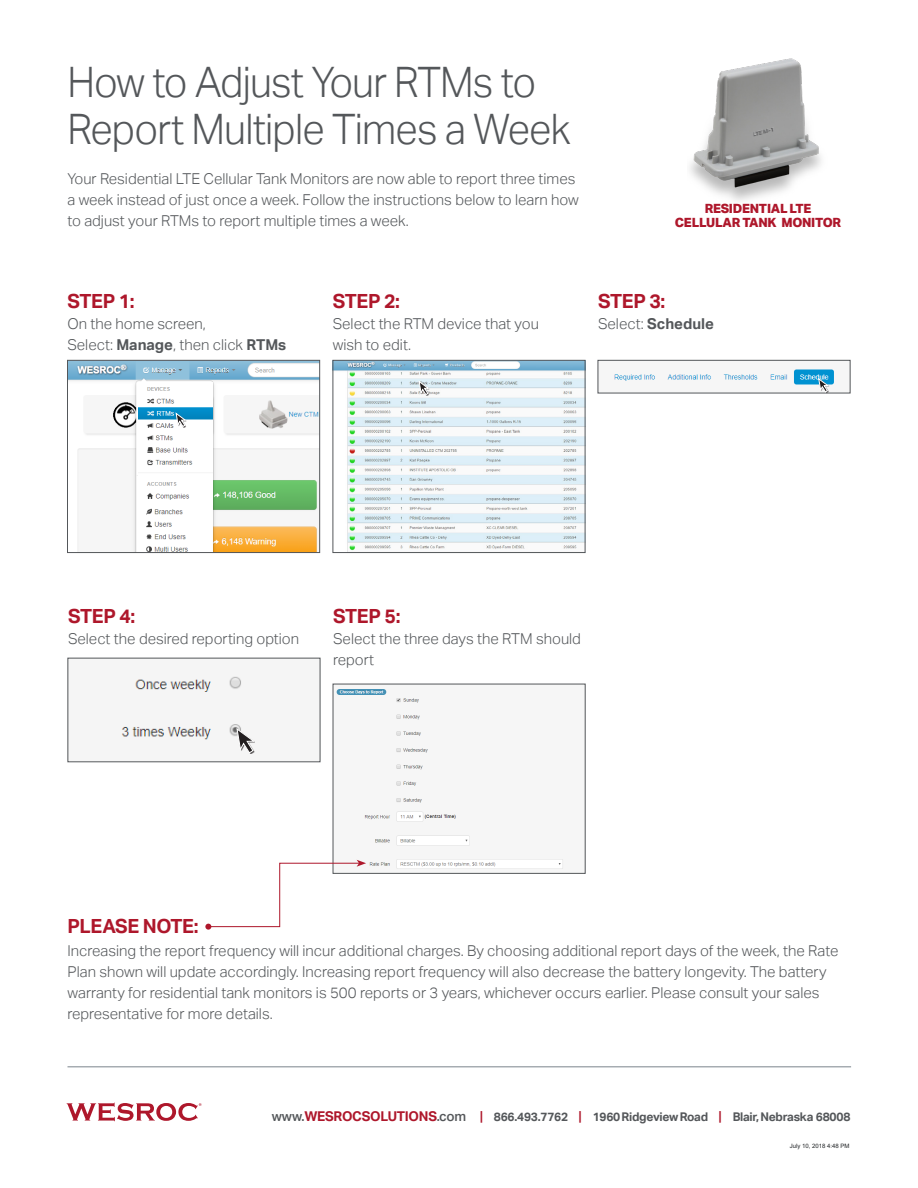
<style>
.page{position:relative;width:918px;height:1188px;background:#fff}
.page>*{position:absolute;margin:0;border:0;box-sizing:border-box;transform-origin:0 0}
.t1{font:300 42px/46.5px "Aktiv Grotesk";letter-spacing:-.02em;color:#54575a;scale:.95 1}
.t2{font:700 19.5px "Aktiv Grotesk";letter-spacing:-.02em;color:#ae172b}
.t3{font:300 15px/21px "Aktiv Grotesk";color:#54575a}
.t4{font:700 15px "Aktiv Grotesk";color:#54575a}
.t5{font:800 12.75px/14px "Aktiv Grotesk";letter-spacing:-.02em;color:#ae172b;text-align:center}
.t6{font:700 12px "Aktiv Grotesk";letter-spacing:-.02em;color:#54575a}
.t7{font:6px "Arial";color:#212426}
.s1{font-weight:700}
.s2{font-weight:300}
.s3{font-weight:500;font-size:13.5px}
.s4{font-size:13.5px;color:#ae172b}
.s5{font-weight:500;font-size:13.5px;color:#ae172b}
</style>
<div class="page">
<svg style="left:67px;top:1103px;width:135px;height:18px"></svg>
<hr style="left:68px;top:1066px;width:783px;height:1px;background:#7c858c">
<img style="left:69px;top:362px;width:249px;height:189px">
<div style="left:67px;top:360px;width:253px;height:193px;border:1px solid #54575a"></div>
<img style="left:138px;top:382px;width:74px;height:122px">
<img style="left:335px;top:362px;width:248px;height:189px">
<div style="left:333px;top:360px;width:252px;height:193px;border:1px solid #54575a"></div>
<img style="left:614px;top:369px;width:220px;height:18px">
<div style="left:598px;top:360px;width:252px;height:33px;border:1px solid #54575a"></div>
<img style="left:121px;top:676px;width:121px;height:64px">
<div style="left:68px;top:658px;width:252px;height:104px;border:1px solid #54575a"></div>
<img style="left:336px;top:689px;width:228px;height:180px">
<div style="left:333px;top:684px;width:253px;height:190px;border:1px solid #54575a"></div>
<div style="left:176px;top:414px;width:10px;height:14px;background:#231f20;opacity:.75"></div>
<svg style="left:176px;top:413px;width:10px;height:14px"></svg>
<div style="left:419px;top:382px;width:10px;height:14px;background:#231f20;opacity:.75"></div>
<svg style="left:419px;top:381px;width:10px;height:14px"></svg>
<div style="left:819px;top:379px;width:10px;height:14px;background:#231f20;opacity:.75"></div>
<svg style="left:818px;top:378px;width:10px;height:14px"></svg>
<div style="left:237px;top:729px;width:18px;height:25px;background:#231f20;opacity:.75"></div>
<svg style="left:237px;top:729px;width:17px;height:24px"></svg>
<svg style="left:205px;top:860px;width:161px;height:70px"></svg>
<img style="left:690px;top:58px;width:131px;height:143px">
<svg style="left:754px;top:126px;width:20px;height:11px"></svg>
<h1 class="t1" style="left:68px;top:60px;width:531px">How to Adjust Your RTMs to<br>Report Multiple Times a Week</h1>
<p class="t3" style="left:68px;top:168px;width:513px">Your Residential LTE Cellular Tank Monitors are now able to report three times a week instead of just once a week. Follow the instructions below to learn how to adjust your RTMs to report multiple times a week.</p>
<p class="t5" style="left:675px;top:201px;width:168px">RESIDENTIAL LTE<br>CELLULAR TANK MONITOR</p>
<h2 class="t2" style="left:68px;top:290px;width:69px">STEP 1:</h2>
<p class="t3" style="left:68px;top:313px;width:220px">On the home screen,<br>Select: <span class="s1">Manage</span>, then click <span class="s1">RTMs</span></p>
<h2 class="t2" style="left:333px;top:290px;width:69px">STEP 2:</h2>
<p class="t3" style="left:333px;top:313px;width:208px">Select the RTM device that you wish to edit.</p>
<h2 class="t2" style="left:598px;top:290px;width:69px">STEP 3:</h2>
<p class="t4" style="left:598px;top:315px;width:117px"><span class="s2">Select:</span> Schedule</p>
<h2 class="t2" style="left:68px;top:605px;width:69px">STEP 4:</h2>
<p class="t3" style="left:68px;top:629px;width:233px">Select the desired reporting option</p>
<h2 class="t2" style="left:333px;top:605px;width:69px">STEP 5:</h2>
<p class="t3" style="left:333px;top:629px;width:249px">Select the three days the RTM should report</p>
<h2 class="t2" style="left:68px;top:915px;width:133px">PLEASE NOTE:</h2>
<p class="t3" style="left:68px;top:941px;width:772px">Increasing the report frequency will incur additional charges. By choosing additional report days of the week, the Rate Plan shown will update accordingly. Increasing report frequency will also decrease the battery longevity. The battery warranty for residential tank monitors is 500 reports or 3 years, whichever occurs earlier. Please consult your sales representative for more details.</p>
<p class="t6" style="left:272px;top:1109px;width:580px"><span class="s3">www.</span><span class="s4">WESROCSOLUTIONS</span><span class="s3">.com</span> <span class="s5">|</span> 866.493.7762 <span class="s5">|</span> 1960 Ridgeview Road <span class="s5">|</span> Blair, Nebraska 68008</p>
<p class="t7" style="left:790px;top:1141px;width:61px">July 10, 2018 4:48 PM</p>
</div>
